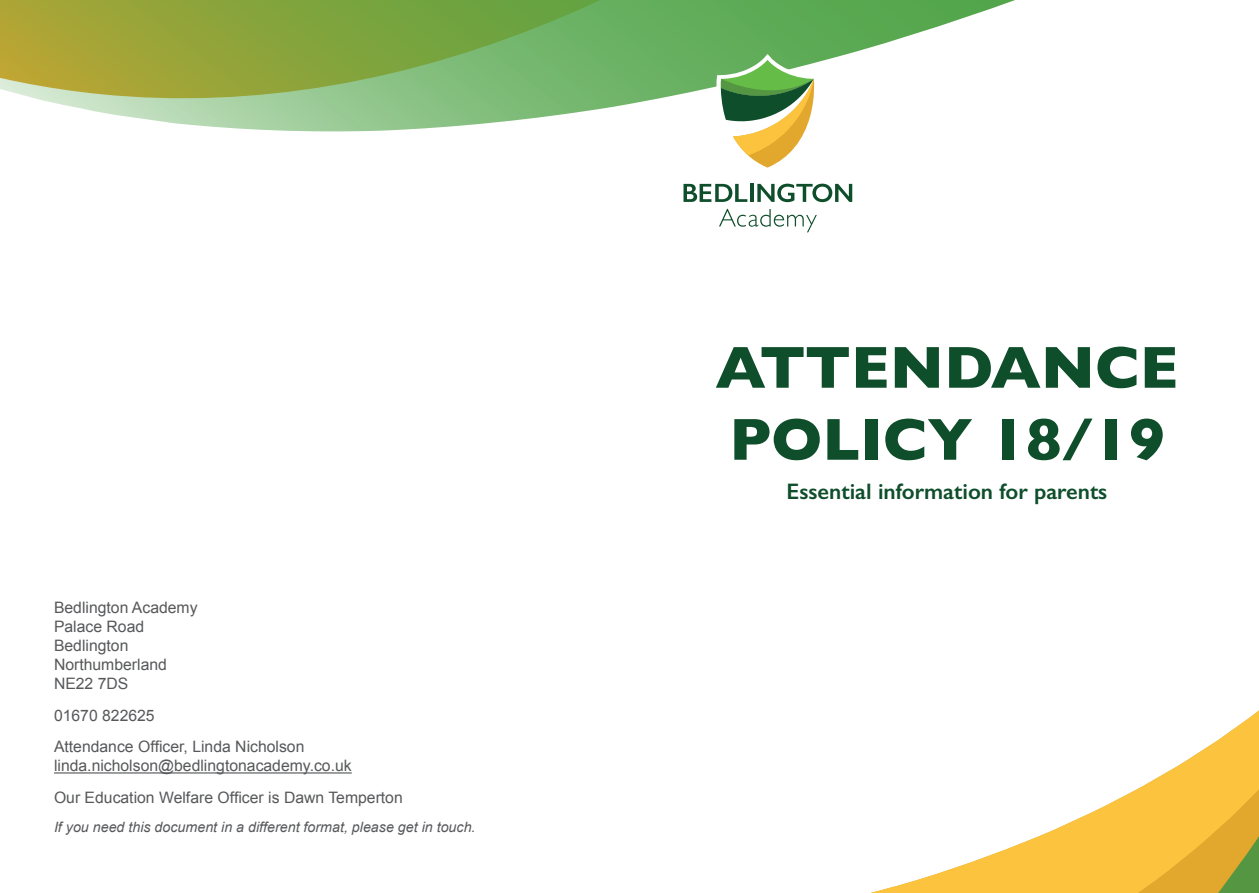
<style>
.page{position:relative;width:1259px;height:893px;background:#fff}
.page>*{position:absolute;margin:0;border:0;box-sizing:border-box;transform-origin:0 0}
.t1{font:700 60px "Gill Sans";color:#0f4e2b}
.t2{font:600 22.5px "Gill Sans";color:#0f4e2b}
.t3{font:15.75px "Arial";color:#57585a}
.t4{font:italic 14.25px "Arial";color:#57585a}
</style>
<div class="page">
<hr style="left:54px;top:772px;width:298px;height:1px;background:#57585a">
<svg style="left:0;top:0;width:1015px;height:132px"></svg>
<svg style="left:871px;top:710px;width:388px;height:183px"></svg>
<svg style="left:683px;top:184px;width:64px;height:18px"></svg>
<hr style="left:750px;top:184px;width:3px;height:18px;background:#0f4e2b">
<svg style="left:757px;top:184px;width:95px;height:18px"></svg>
<svg style="left:719px;top:209px;width:98px;height:23px"></svg>
<svg style="left:716px;top:54px;width:104px;height:114px"></svg>
<p class="t3" style="left:54px;top:597px;width:145px">Bedlington Academy</p>
<p class="t3" style="left:54px;top:616px;width:92px">Palace Road</p>
<p class="t3" style="left:54px;top:635px;width:76px">Bedlington</p>
<p class="t3" style="left:54px;top:654px;width:114px">Northumberland</p>
<p class="t3" style="left:54px;top:673px;width:76px">NE22 7DS</p>
<p class="t3" style="left:54px;top:705px;width:102px">01670 822625</p>
<p class="t3" style="left:54px;top:736px;width:252px">Attendance Officer, Linda Nicholson</p>
<p class="t3" style="left:54px;top:755px;width:299px">linda.nicholson@bedlingtonacademy.co.uk</p>
<p class="t3" style="left:54px;top:787px;width:350px">Our Education Welfare Officer is Dawn Temperton</p>
<p class="t4" style="left:54px;top:818px;width:423px">If you need this document in a different format, please get in touch.</p>
<p class="t1" style="left:715px;top:320px;width:464px">ATTENDANCE</p>
<p class="t1" style="left:729px;top:392px;width:437px">POLICY 18/19</p>
<p class="t2" style="left:786px;top:477px;width:322px">Essential information for parents</p>
</div>
